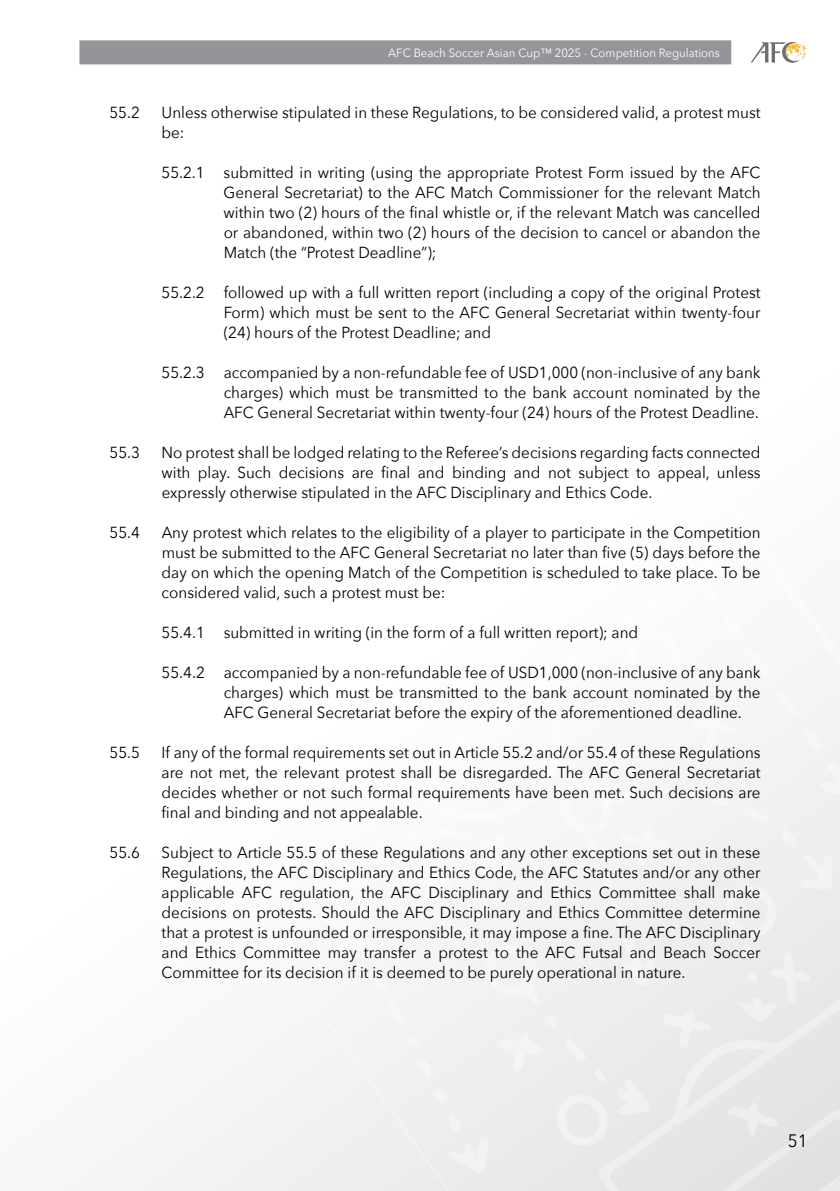
<style>
.page{position:relative;width:840px;height:1191px;background:#fff}
.page>*{position:absolute;margin:0;border:0;box-sizing:border-box;transform-origin:0 0}
.t1{font:18px "Avenir Next";color:#000;scale:.95 1}
.t2{font:16px/20px "Avenir Next";color:#000;text-align:justify;scale:.95 1}
.t3{font:12px "Avenir Next";color:#fff;scale:.95 1}
</style>
<div class="page">
<svg style="left:94px;top:662px;width:745px;height:529px;fill:#f5f6f6"></svg>
<svg style="left:130px;top:692px;width:63px;height:54px"></svg>
<svg style="left:311px;top:709px;width:46px;height:46px"></svg>
<svg style="left:281px;top:768px;width:46px;height:46px"></svg>
<svg style="left:293px;top:662px;width:49px;height:16px"></svg>
<svg style="left:232px;top:689px;width:30px;height:9px"></svg>
<svg style="left:276px;top:692px;width:23px;height:15px"></svg>
<svg style="left:205px;top:694px;width:13px;height:12px"></svg>
<div style="left:484px;top:940px;width:54px;height:65px;background:#f2f2f3"></div>
<svg style="left:624px;top:662px;width:58px;height:22px"></svg>
<div style="left:620px;top:938px;width:35px;height:49px;background:#efeff0"></div>
<div style="left:662px;top:1008px;width:47px;height:41px;background:#ebebec"></div>
<svg style="left:406px;top:865px;width:47px;height:42px"></svg>
<div style="left:688px;top:708px;width:47px;height:44px;background:#f6f6f6"></div>
<svg style="left:479px;top:834px;width:33px;height:32px"></svg>
<svg style="left:744px;top:662px;width:27px;height:14px"></svg>
<svg style="left:774px;top:689px;width:25px;height:28px"></svg>
<svg style="left:434px;top:827px;width:31px;height:13px"></svg>
<svg style="left:741px;top:804px;width:27px;height:20px"></svg>
<div style="left:802px;top:729px;width:37px;height:69px;background:#f1f2f2"></div>
<svg style="left:387px;top:1002px;width:17px;height:21px"></svg>
<svg style="left:609px;top:901px;width:15px;height:25px"></svg>
<svg style="left:355px;top:939px;width:14px;height:22px"></svg>
<svg style="left:373px;top:972px;width:16px;height:20px"></svg>
<svg style="left:399px;top:826px;width:22px;height:17px"></svg>
<svg style="left:779px;top:828px;width:15px;height:15px"></svg>
<svg style="left:710px;top:795px;width:18px;height:11px"></svg>
<div style="left:448px;top:1115px;width:41px;height:59px;background:#eceded"></div>
<div style="left:558px;top:779px;width:110px;height:109px;background:#f4f5f5"></div>
<svg style="left:417px;top:1060px;width:16px;height:17px"></svg>
<svg style="left:432px;top:1088px;width:16px;height:16px"></svg>
<svg style="left:681px;top:789px;width:18px;height:10px"></svg>
<div style="left:497px;top:1015px;width:155px;height:133px;background:#ececed"></div>
<svg style="left:316px;top:840px;width:75px;height:91px"></svg>
<svg style="left:406px;top:1034px;width:14px;height:13px"></svg>
<div style="left:723px;top:854px;width:108px;height:167px;background:#ececed"></div>
<svg style="left:726px;top:1100px;width:52px;height:36px;background:#e6e7e8"></svg>
<svg style="left:750px;top:42px;width:57px;height:21px"></svg>
<div style="left:79px;top:40px;width:651px;height:24px;background:#939598"></div>
<p class="t3" style="left:388px;top:43px;width:350px">AFC Beach Soccer Asian Cup™ 2025 - Competition Regulations</p>
<p class="t2" style="left:109px;top:102px;width:34px">55.2</p>
<p class="t2" style="left:161px;top:102px;width:631px">Unless otherwise stipulated in these Regulations, to be considered valid, a protest must be:</p>
<p class="t2" style="left:223px;top:162px;width:566px;text-indent:-62px">55.2.1 submitted in writing (using the appropriate Protest Form issued by the AFC General Secretariat) to the AFC Match Commissioner for the relevant Match within two (2) hours of the final whistle or, if the relevant Match was cancelled or abandoned, within two (2) hours of the decision to cancel or abandon the Match (the “Protest Deadline”);</p>
<p class="t2" style="left:223px;top:282px;width:566px;text-indent:-62px">55.2.2 followed up with a full written report (including a copy of the original Protest Form) which must be sent to the AFC General Secretariat within twenty-four (24) hours of the Protest Deadline; and</p>
<p class="t2" style="left:223px;top:362px;width:566px;text-indent:-62px">55.2.3 accompanied by a non-refundable fee of USD1,000 (non-inclusive of any bank charges) which must be transmitted to the bank account nominated by the AFC General Secretariat within twenty-four (24) hours of the Protest Deadline.</p>
<p class="t2" style="left:109px;top:442px;width:34px">55.3</p>
<p class="t2" style="left:161px;top:442px;width:631px">No protest shall be lodged relating to the Referee’s decisions regarding facts connected with play. Such decisions are final and binding and not subject to appeal, unless expressly otherwise stipulated in the AFC Disciplinary and Ethics Code.</p>
<p class="t2" style="left:109px;top:522px;width:34px">55.4</p>
<p class="t2" style="left:161px;top:522px;width:631px">Any protest which relates to the eligibility of a player to participate in the Competition must be submitted to the AFC General Secretariat no later than five (5) days before the day on which the opening Match of the Competition is scheduled to take place. To be considered valid, such a protest must be:</p>
<p class="t2" style="left:161px;top:622px;width:503px">55.4.1 submitted in writing (in the form of a full written report); and</p>
<p class="t2" style="left:223px;top:662px;width:566px;text-indent:-62px">55.4.2 accompanied by a non-refundable fee of USD1,000 (non-inclusive of any bank charges) which must be transmitted to the bank account nominated by the AFC General Secretariat before the expiry of the aforementioned deadline.</p>
<p class="t2" style="left:109px;top:742px;width:33px">55.5</p>
<p class="t2" style="left:161px;top:742px;width:631px">If any of the formal requirements set out in Article 55.2 and/or 55.4 of these Regulations are not met, the relevant protest shall be disregarded. The AFC General Secretariat decides whether or not such formal requirements have been met. Such decisions are final and binding and not appealable.</p>
<p class="t2" style="left:109px;top:842px;width:33px">55.6</p>
<p class="t2" style="left:161px;top:842px;width:631px">Subject to Article 55.5 of these Regulations and any other exceptions set out in these Regulations, the AFC Disciplinary and Ethics Code, the AFC Statutes and/or any other applicable AFC regulation, the AFC Disciplinary and Ethics Committee shall make decisions on protests. Should the AFC Disciplinary and Ethics Committee determine that a protest is unfounded or irresponsible, it may impose a fine. The AFC Disciplinary and Ethics Committee may transfer a protest to the AFC Futsal and Beach Soccer Committee for its decision if it is deemed to be purely operational in nature.</p>
<p class="t1" style="left:787px;top:1125px;width:22px">51</p>
</div>
